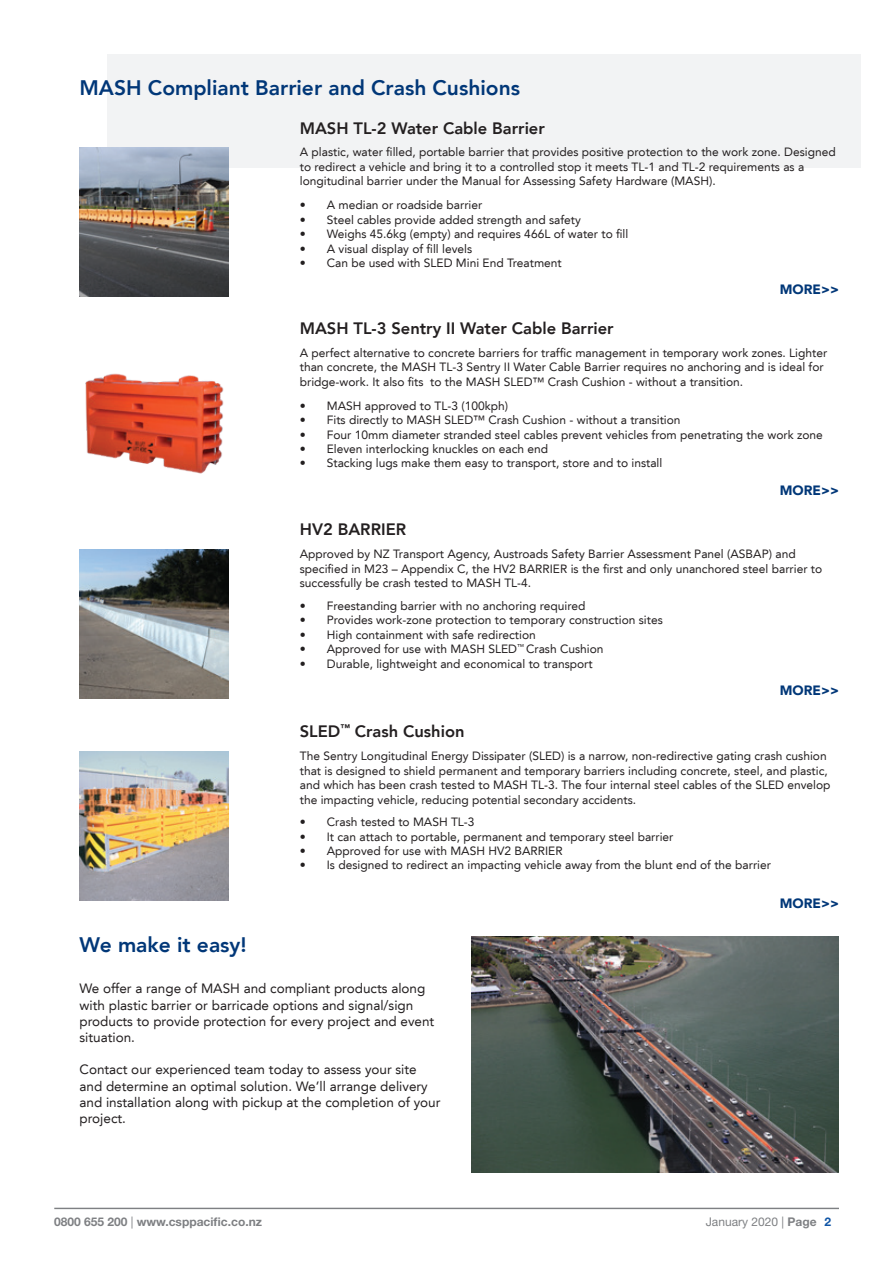
<style>
.page{position:relative;width:893px;height:1263px;background:#fff}
.page>*{position:absolute;margin:0;border:0;box-sizing:border-box;transform-origin:0 0}
.t1{font:800 21px "Avenir LT";color:#013778}
.t2{font:800 16.5px "Avenir LT";color:#231f20}
.t3{font:13.5px/16.2px "Avenir LT";color:#231f20}
.t4{font:900 13.5px "Avenir LT";color:#013778}
.t5{font:12px/14.4px "Avenir LT";color:#231f20}
.t6{font:700 12px "Helvetica Neue LT Std";color:#7e8083}
.t7{font:12px "Helvetica Neue LT Std";color:#7e8083}
.s1{font-weight:400}
.s2{font-weight:700}
.s3{font-weight:700;color:#1055a6}
</style>
<div class="page">
<hr style="left:54px;top:1208px;width:785px;height:1px;background:#7e8083">
<div style="left:107px;top:54px;width:754px;height:113px;background:#f2f3f4"></div>
<img style="left:80px;top:147px;width:148px;height:149px">
<img style="left:85px;top:373px;width:139px;height:101px">
<img style="left:80px;top:549px;width:148px;height:149px">
<img style="left:80px;top:751px;width:148px;height:149px">
<img style="left:471px;top:936px;width:368px;height:236px">
<h1 class="t1" style="left:80px;top:75px;width:442px">MASH Compliant Barrier and Crash Cushions</h1>
<h2 class="t2" style="left:300px;top:118px;width:247px">MASH TL-2 Water Cable Barrier</h2>
<p class="t5" style="left:300px;top:145px;width:538px">A plastic, water filled, portable barrier that provides positive protection to the work zone. Designed to redirect a vehicle and bring it to a controlled stop it meets TL-1 and TL-2 requirements as a longitudinal barrier under the Manual for Assessing Safety Hardware (MASH).</p>
<p class="t5" style="left:300px;top:198px;width:184px">• A median or roadside barrier</p>
<p class="t5" style="left:300px;top:212px;width:283px">• Steel cables provide added strength and safety</p>
<p class="t5" style="left:300px;top:227px;width:330px">• Weighs 45.6kg (empty) and requires 466L of water to fill</p>
<p class="t5" style="left:300px;top:241px;width:174px">• A visual display of fill levels</p>
<p class="t5" style="left:300px;top:256px;width:263px">• Can be used with SLED Mini End Treatment</p>
<h2 class="t2" style="left:300px;top:319px;width:315px">MASH TL-3 Sentry II Water Cable Barrier</h2>
<p class="t4" style="left:780px;top:281px;width:61px">MORE&gt;&gt;</p>
<p class="t5" style="left:300px;top:345px;width:529px">A perfect alternative to concrete barriers for traffic management in temporary work zones. Lighter than concrete, the MASH TL-3 Sentry II Water Cable Barrier requires no anchoring and is ideal for bridge-work. It also fits to the MASH SLED™ Crash Cushion - without a transition.</p>
<p class="t5" style="left:300px;top:399px;width:210px">• MASH approved to TL-3 (100kph)</p>
<p class="t5" style="left:300px;top:413px;width:382px">• Fits directly to MASH SLED™ Crash Cushion - without a transition</p>
<p class="t5" style="left:300px;top:427px;width:525px">• Four 10mm diameter stranded steel cables prevent vehicles from penetrating the work zone</p>
<p class="t5" style="left:300px;top:442px;width:250px">• Eleven interlocking knuckles on each end</p>
<p class="t5" style="left:300px;top:456px;width:364px">• Stacking lugs make them easy to transport, store and to install</p>
<h2 class="t2" style="left:300px;top:519px;width:108px">HV2 BARRIER</h2>
<p class="t4" style="left:780px;top:482px;width:61px">MORE&gt;&gt;</p>
<p class="t5" style="left:300px;top:547px;width:524px">Approved by NZ Transport Agency, Austroads Safety Barrier Assessment Panel (ASBAP) and specified in M23 – Appendix C, the HV2 BARRIER is the first and only unanchored steel barrier to successfully be crash tested to MASH TL-4.</p>
<p class="t5" style="left:300px;top:599px;width:287px">• Freestanding barrier with no anchoring required</p>
<p class="t5" style="left:300px;top:613px;width:365px">• Provides work-zone protection to temporary construction sites</p>
<p class="t5" style="left:300px;top:627px;width:237px">• High containment with safe redirection</p>
<p class="t5" style="left:300px;top:642px;width:305px">• Approved for use with MASH SLED<sup>™</sup> Crash Cushion</p>
<p class="t5" style="left:300px;top:656px;width:294px">• Durable, lightweight and economical to transport</p>
<h2 class="t2" style="left:300px;top:721px;width:166px">SLED<sup>™</sup> Crash Cushion</h2>
<p class="t4" style="left:780px;top:682px;width:61px">MORE&gt;&gt;</p>
<p class="t5" style="left:300px;top:749px;width:532px">The Sentry Longitudinal Energy Dissipater (SLED) is a narrow, non-redirective gating crash cushion that is designed to shield permanent and temporary barriers including concrete, steel, and plastic, and which has been crash tested to MASH TL-3. The four internal steel cables of the SLED envelop the impacting vehicle, reducing potential secondary accidents.</p>
<p class="t5" style="left:300px;top:815px;width:176px">• Crash tested to MASH TL-3</p>
<p class="t5" style="left:300px;top:829px;width:375px">• It can attach to portable, permanent and temporary steel barrier</p>
<p class="t5" style="left:300px;top:844px;width:264px">• Approved for use with MASH HV2 BARRIER</p>
<p class="t5" style="left:300px;top:858px;width:473px">• Is designed to redirect an impacting vehicle away from the blunt end of the barrier</p>
<p class="t4" style="left:780px;top:895px;width:61px">MORE&gt;&gt;</p>
<h1 class="t1" style="left:80px;top:932px;width:169px">We make it easy!</h1>
<p class="t3" style="left:80px;top:981px;width:356px">We offer a range of MASH and compliant products along with plastic barrier or barricade options and signal/sign products to provide protection for every project and event situation.</p>
<p class="t3" style="left:80px;top:1062px;width:362px">Contact our experienced team today to assess your site and determine an optimal solution. We’ll arrange delivery and installation along with pickup at the completion of your project.</p>
<p class="t6" style="left:54px;top:1214px;width:210px">0800 655 200 <span class="s1">|</span> www.csppacific.co.nz</p>
<p class="t7" style="left:706px;top:1215px;width:127px">January 2020 | <span class="s2">Page</span> <span class="s3">2</span></p>
</div>
